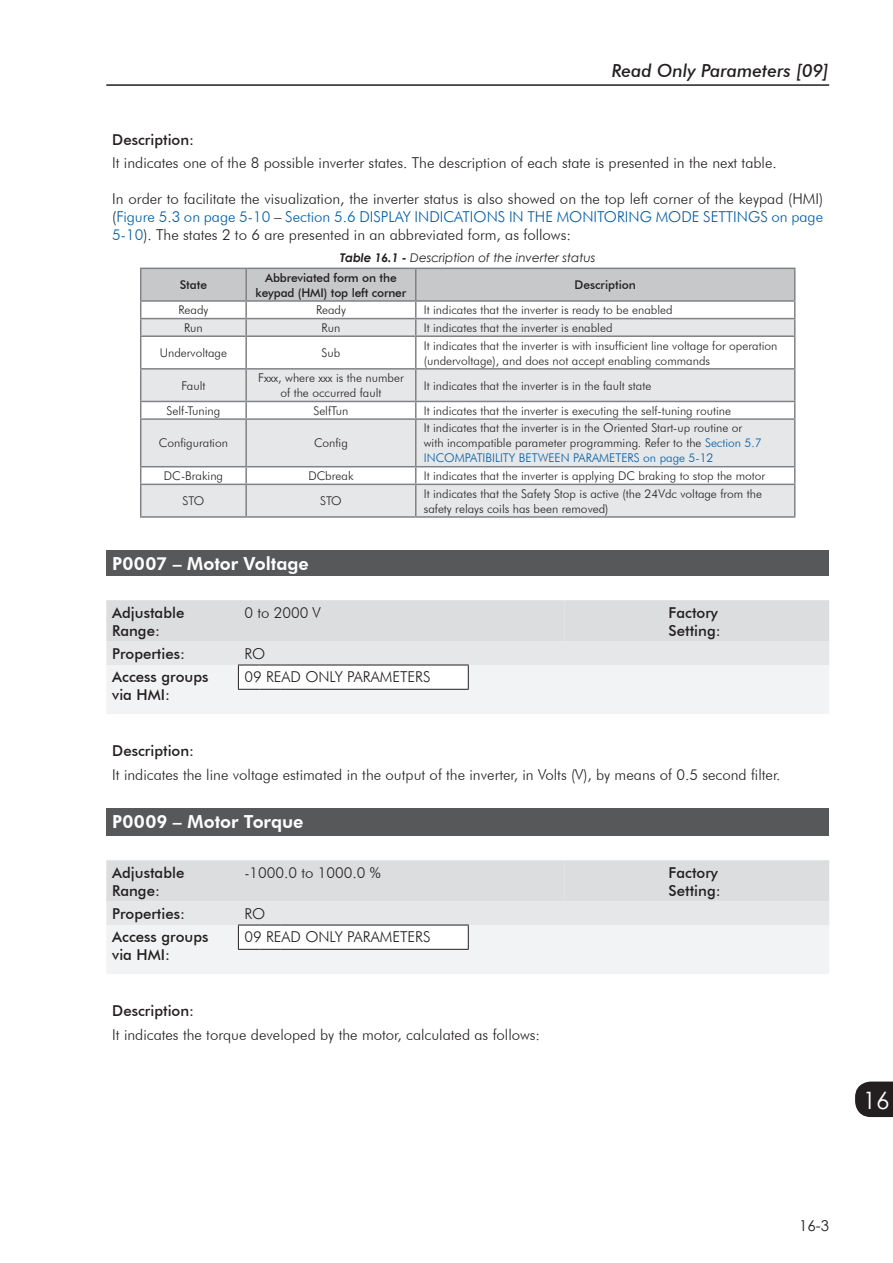
<style>
.page{position:relative;width:893px;height:1263px;background:#fff}
.page>*{position:absolute;margin:0;border:0;box-sizing:border-box;transform-origin:0 0}
.t1{font:24px "Century Gothic";color:#fff}
._000_a_099_copy{font:800 18px "Futura BT";color:#fff}
.t2{font:italic 500 18px "Futura BT";color:#231f20}
.Parametros{font:300 15px/18px "Futura BT";color:#231f20;text-align:justify}
.Parametros-2{font:500 15px/18px "Futura BT";color:#231f20}
.t3{font:15px "Century Gothic";color:#231f20}
.Tabelas{font:300 12px/15px "Futura BT";color:#231f20}
.Tabelas-2{font:500 12px/15px "Futura BT";letter-spacing:-.01em;color:#231f20;text-align:center}
.t4{font:italic 12px "Century Gothic";color:#231f20}
.s1{color:#015ca3}
.s2{font-weight:700}
</style>
<div class="page">
<hr style="left:106px;top:84px;width:723px;height:2px;background:#231f20">
<svg style="left:855px;top:1081px;width:38px;height:36px"></svg>
<svg style="left:141px;top:337px;width:653px;height:179px;fill:#e6e7e9"></svg>
<svg style="left:140px;top:268px;width:655px;height:67px"></svg>
<hr style="left:140px;top:335px;width:106px;height:2px;background:#808285">
<hr style="left:140px;top:337px;width:1px;height:31px;background:#808285">
<hr style="left:246px;top:335px;width:170px;height:2px;background:#808285">
<hr style="left:245px;top:337px;width:2px;height:31px;background:#808285">
<hr style="left:416px;top:335px;width:379px;height:2px;background:#808285">
<hr style="left:415px;top:337px;width:1px;height:31px;background:#808285">
<hr style="left:794px;top:337px;width:1px;height:31px;background:#808285">
<hr style="left:140px;top:368px;width:106px;height:2px;background:#808285">
<hr style="left:140px;top:370px;width:1px;height:31px;background:#808285">
<hr style="left:246px;top:368px;width:170px;height:2px;background:#808285">
<hr style="left:245px;top:370px;width:2px;height:31px;background:#808285">
<hr style="left:416px;top:368px;width:379px;height:2px;background:#808285">
<hr style="left:415px;top:370px;width:1px;height:31px;background:#808285">
<hr style="left:794px;top:370px;width:1px;height:31px;background:#808285">
<hr style="left:140px;top:401px;width:106px;height:1px;background:#808285">
<svg style="left:140px;top:402px;width:1px;height:16px"></svg>
<hr style="left:246px;top:401px;width:170px;height:1px;background:#808285">
<svg style="left:245px;top:402px;width:2px;height:16px"></svg>
<hr style="left:416px;top:401px;width:379px;height:1px;background:#808285">
<svg style="left:415px;top:402px;width:1px;height:16px"></svg>
<svg style="left:794px;top:402px;width:1px;height:16px"></svg>
<hr style="left:140px;top:418px;width:106px;height:2px;background:#808285">
<hr style="left:140px;top:420px;width:1px;height:46px;background:#808285">
<hr style="left:246px;top:418px;width:170px;height:2px;background:#808285">
<hr style="left:245px;top:420px;width:2px;height:46px;background:#808285">
<hr style="left:416px;top:418px;width:379px;height:2px;background:#808285">
<hr style="left:415px;top:420px;width:1px;height:46px;background:#808285">
<hr style="left:794px;top:420px;width:1px;height:46px;background:#808285">
<hr style="left:140px;top:466px;width:106px;height:1px;background:#808285">
<svg style="left:140px;top:467px;width:1px;height:17px"></svg>
<hr style="left:246px;top:466px;width:170px;height:1px;background:#808285">
<svg style="left:245px;top:467px;width:2px;height:17px"></svg>
<hr style="left:416px;top:466px;width:379px;height:1px;background:#808285">
<svg style="left:415px;top:467px;width:1px;height:17px"></svg>
<svg style="left:794px;top:467px;width:1px;height:17px"></svg>
<hr style="left:140px;top:484px;width:106px;height:1px;background:#808285">
<hr style="left:140px;top:485px;width:1px;height:31px;background:#808285">
<hr style="left:246px;top:484px;width:170px;height:1px;background:#808285">
<hr style="left:245px;top:485px;width:2px;height:31px;background:#808285">
<hr style="left:416px;top:484px;width:379px;height:1px;background:#808285">
<hr style="left:415px;top:485px;width:1px;height:31px;background:#808285">
<hr style="left:794px;top:485px;width:1px;height:31px;background:#808285">
<hr style="left:140px;top:516px;width:106px;height:2px;background:#808285">
<hr style="left:246px;top:516px;width:170px;height:2px;background:#808285">
<hr style="left:416px;top:516px;width:379px;height:2px;background:#808285">
<div style="left:106px;top:551px;width:723px;height:25px;background:#57585a"></div>
<svg style="left:106px;top:600px;width:723px;height:114px"></svg>
<hr style="left:281px;top:689px;width:188px;height:1px;background:#231f20">
<div style="left:106px;top:808px;width:723px;height:28px;background:#57585a"></div>
<svg style="left:106px;top:860px;width:723px;height:114px"></svg>
<hr style="left:281px;top:949px;width:188px;height:1px;background:#231f20">
<h2 class="t2" style="left:612px;top:60px;width:219px">Read Only Parameters [09]</h2>
<p class="Parametros-2" style="left:112px;top:131px;width:83px">Description:</p>
<p class="Parametros" style="left:112px;top:154px;width:666px">It indicates one of the 8 possible inverter states. The description of each state is presented in the next table.</p>
<p class="Parametros" style="left:112px;top:190px;width:712px">In order to facilitate the visualization, the inverter status is also showed on the top left corner of the keypad (HMI) (<span class="s1">Figure 5.3 on page 5-10</span> – <span class="s1">Section 5.6 DISPLAY INDICATIONS IN THE MONITORING MODE SETTINGS on page 5-10</span>). The states 2 to 6 are presented in an abbreviated form, as follows:</p>
<p class="t4" style="left:340px;top:249px;width:257px"><span class="s2">Table 16.1 -</span> Description of the inverter status</p>
<p class="Tabelas-2" style="left:180px;top:277px;width:29px">State</p>
<p class="Tabelas-2" style="left:256px;top:270px;width:152px">Abbreviated form on the keypad (HMI) top left corner</p>
<p class="Tabelas-2" style="left:574px;top:277px;width:63px">Description</p>
<p class="Tabelas" style="left:178px;top:302px;width:31px">Ready</p>
<p class="Tabelas" style="left:316px;top:302px;width:31px">Ready</p>
<p class="Tabelas" style="left:424px;top:302px;width:250px">It indicates that the inverter is ready to be enabled</p>
<p class="Tabelas" style="left:184px;top:320px;width:20px">Run</p>
<p class="Tabelas" style="left:322px;top:320px;width:20px">Run</p>
<p class="Tabelas" style="left:424px;top:320px;width:190px">It indicates that the inverter is enabled</p>
<p class="Tabelas" style="left:160px;top:345px;width:69px">Undervoltage</p>
<p class="Tabelas" style="left:322px;top:345px;width:20px">Sub</p>
<p class="Tabelas" style="left:424px;top:338px;width:355px">It indicates that the inverter is with insufficient line voltage for operation (undervoltage), and does not accept enabling commands</p>
<p class="Tabelas" style="left:181px;top:378px;width:26px">Fault</p>
<p class="Tabelas" style="left:258px;top:370px;width:147px;text-align:center">Fxxx, where xxx is the number of the occurred fault</p>
<p class="Tabelas" style="left:424px;top:378px;width:229px">It indicates that the inverter is in the fault state</p>
<p class="Tabelas" style="left:167px;top:403px;width:55px">Self-Tuning</p>
<p class="Tabelas" style="left:313px;top:403px;width:37px">SelfTun</p>
<p class="Tabelas" style="left:424px;top:403px;width:309px">It indicates that the inverter is executing the self-tuning routine</p>
<p class="Tabelas" style="left:159px;top:436px;width:71px">Configuration</p>
<p class="Tabelas" style="left:314px;top:436px;width:35px">Config</p>
<p class="Tabelas" style="left:424px;top:421px;width:340px">It indicates that the inverter is in the Oriented Start-up routine or with incompatible parameter programming. Refer to the <span class="s1">Section 5.7<br>INCOMPATIBILITY BETWEEN PARAMETERS on page 5-12</span></p>
<p class="Tabelas" style="left:164px;top:468px;width:61px">DC-Braking</p>
<p class="Tabelas" style="left:308px;top:468px;width:47px">DCbreak</p>
<p class="Tabelas" style="left:424px;top:468px;width:343px">It indicates that the inverter is applying DC braking to stop the motor</p>
<p class="Tabelas" style="left:183px;top:493px;width:23px">STO</p>
<p class="Tabelas" style="left:320px;top:493px;width:23px">STO</p>
<p class="Tabelas" style="left:424px;top:486px;width:340px">It indicates that the Safety Stop is active (the 24Vdc voltage from the safety relays coils has been removed)</p>
<p class="_000_a_099_copy" style="left:112px;top:553px;width:198px">P0007 – Motor Voltage</p>
<p class="Parametros-2" style="left:112px;top:603px;width:74px">Adjustable</p>
<p class="Parametros-2" style="left:112px;top:621px;width:49px">Range:</p>
<p class="Parametros" style="left:244px;top:603px;width:78px">0 to 2000 V</p>
<p class="Parametros-2" style="left:669px;top:603px;width:54px">Factory<br>Setting:</p>
<p class="Parametros-2" style="left:112px;top:644px;width:74px">Properties:</p>
<p class="Parametros" style="left:244px;top:644px;width:23px">RO</p>
<p class="Parametros-2" style="left:112px;top:668px;width:98px">Access groups</p>
<p class="Parametros-2" style="left:112px;top:686px;width:59px">via HMI:</p>
<p class="Parametros" style="left:244px;top:668px;width:188px">09 READ ONLY PARAMETERS</p>
<p class="Parametros-2" style="left:112px;top:742px;width:83px">Description:</p>
<p class="Parametros" style="left:112px;top:765px;width:670px">It indicates the line voltage estimated in the output of the inverter, in Volts (V), by means of 0.5 second filter.</p>
<p class="_000_a_099_copy" style="left:112px;top:811px;width:193px">P0009 – Motor Torque</p>
<p class="Parametros-2" style="left:112px;top:863px;width:74px">Adjustable</p>
<p class="Parametros-2" style="left:112px;top:881px;width:49px">Range:</p>
<p class="Parametros" style="left:244px;top:863px;width:138px">-1000.0 to 1000.0 %</p>
<p class="Parametros-2" style="left:669px;top:863px;width:54px">Factory<br>Setting:</p>
<p class="Parametros-2" style="left:112px;top:904px;width:74px">Properties:</p>
<p class="Parametros" style="left:244px;top:904px;width:23px">RO</p>
<p class="Parametros-2" style="left:112px;top:928px;width:98px">Access groups</p>
<p class="Parametros-2" style="left:112px;top:946px;width:59px">via HMI:</p>
<p class="Parametros" style="left:244px;top:928px;width:188px">09 READ ONLY PARAMETERS</p>
<p class="Parametros-2" style="left:112px;top:1002px;width:83px">Description:</p>
<p class="Parametros" style="left:112px;top:1025px;width:429px">It indicates the torque developed by the motor, calculated as follows:</p>
<h1 class="t1" style="left:863px;top:1083px;width:28px">16</h1>
<p class="t3" style="left:799px;top:1215px;width:31px">16-3</p>
</div>
